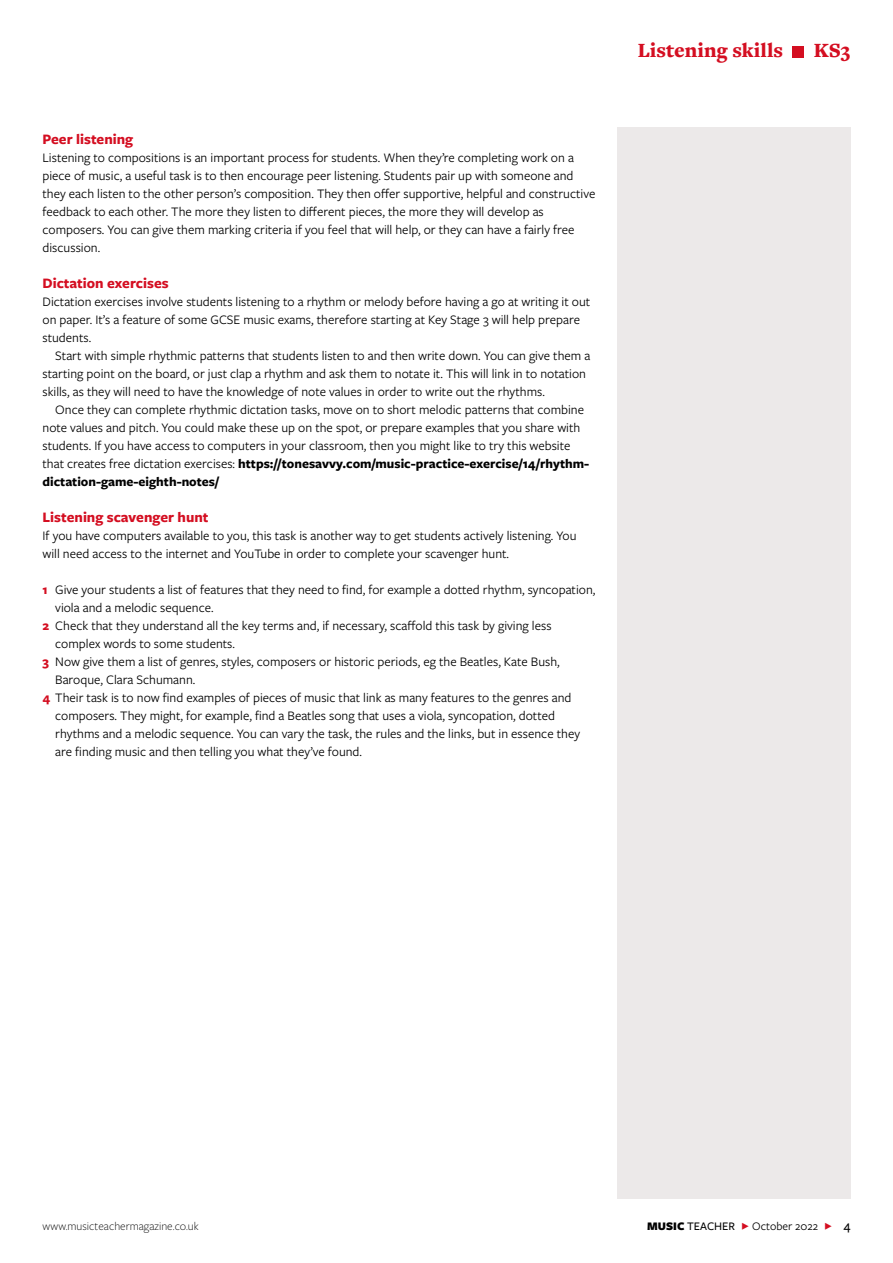
<style>
.page{position:relative;width:893px;height:1263px;background:#fff}
.page>*{position:absolute;margin:0;border:0;box-sizing:border-box;transform-origin:0 0}
.t1{font:900 21px "Freight Text Pro";color:#d40e21}
.t2{font:700 15px "Freight Sans Pro";color:#d40e21}
.t3{font:13.5px/18px "Freight Sans Pro";color:#000}
.t4{font:300 12px "Freight Sans Pro";color:#000}
.t5{font:12px "Freight Sans Pro";color:#000}
.s1{font-weight:700}
.s2{font-weight:700;color:#d40e21}
.s3{font-weight:900}
.s4{font-weight:500}
.s5{color:#d40e21}
.s6{font-weight:500;font-size:13.5px}
</style>
<div class="page">
<div style="left:793px;top:46px;width:11px;height:11px;background:#d40e21"></div>
<div style="left:617px;top:128px;width:233px;height:1071px;background:#ece9e9"></div>
<p class="t2" style="left:43px;top:129px;width:92px">Peer listening</p>
<p class="t3" style="left:43px;top:148px;width:554px">Listening to compositions is an important process for students. When they’re completing work on a piece of music, a useful task is to then encourage peer listening. Students pair up with someone and they each listen to the other person’s composition. They then offer supportive, helpful and constructive feedback to each other. The more they listen to different pieces, the more they will develop as composers. You can give them marking criteria if you feel that will help, or they can have a fairly free discussion.</p>
<p class="t2" style="left:43px;top:273px;width:128px">Dictation exercises</p>
<p class="t3" style="left:43px;top:292px;width:549px">Dictation exercises involve students listening to a rhythm or melody before having a go at writing it out on paper. It’s a feature of some GCSE music exams, therefore starting at Key Stage 3 will help prepare students.</p>
<p class="t3" style="left:43px;top:346px;width:549px;text-indent:13px">Start with simple rhythmic patterns that students listen to and then write down. You can give them a starting point on the board, or just clap a rhythm and ask them to notate it. This will link in to notation skills, as they will need to have the knowledge of note values in order to write out the rhythms.</p>
<p class="t3" style="left:43px;top:400px;width:548px;text-indent:13px">Once they can complete rhythmic dictation tasks, move on to short melodic patterns that combine note values and pitch. You could make these up on the spot, or prepare examples that you share with students. If you have access to computers in your classroom, then you might like to try this website that creates free dictation exercises: <span class="s1">https://tonesavvy.com/music-practice-exercise/14/rhythm&shy;dictation-game-eighth-notes/</span></p>
<p class="t2" style="left:43px;top:507px;width:168px">Listening scavenger hunt</p>
<p class="t3" style="left:43px;top:526px;width:535px">If you have computers available to you, this task is another way to get students actively listening. You will need access to the internet and YouTube in order to complete your scavenger hunt.</p>
<p class="t3" style="left:43px;top:580px;width:554px"><span class="s2">1</span> Give your students a list of features that they need to find, for example a dotted rhythm, syncopation,</p>
<p class="t3" style="left:55px;top:598px;width:160px">viola and a melodic sequence.</p>
<p class="t3" style="left:43px;top:616px;width:511px"><span class="s2">2</span> Check that they understand all the key terms and, if necessary, scaffold this task by giving less</p>
<p class="t3" style="left:55px;top:634px;width:181px">complex words to some students.</p>
<p class="t3" style="left:43px;top:652px;width:519px"><span class="s2">3</span> Now give them a list of genres, styles, composers or historic periods, eg the Beatles, Kate Bush,</p>
<p class="t3" style="left:55px;top:670px;width:142px">Baroque, Clara Schumann.</p>
<p class="t3" style="left:43px;top:688px;width:531px"><span class="s2">4</span> Their task is to now find examples of pieces of music that link as many features to the genres and</p>
<p class="t3" style="left:55px;top:706px;width:501px">composers. They might, for example, find a Beatles song that uses a viola, syncopation, dotted</p>
<p class="t3" style="left:55px;top:724px;width:526px">rhythms and a melodic sequence. You can vary the task, the rules and the links, but in essence they</p>
<p class="t3" style="left:55px;top:742px;width:308px">are finding music and then telling you what they’ve found.</p>
<h1 class="t1" style="left:638px;top:36px;width:147px">Listening skills</h1>
<h1 class="t1" style="left:814px;top:36px;width:38px">KS3</h1>
<p class="t4" style="left:43px;top:1218px;width:158px">www.musicteachermagazine.co.uk</p>
<p class="t5" style="left:647px;top:1218px;width:205px"><span class="s3">MUSIC</span> <span class="s4">TEACHER</span> <span class="s5">F</span> October 2022 <span class="s5">F</span> <span class="s6">4</span></p>
</div>
